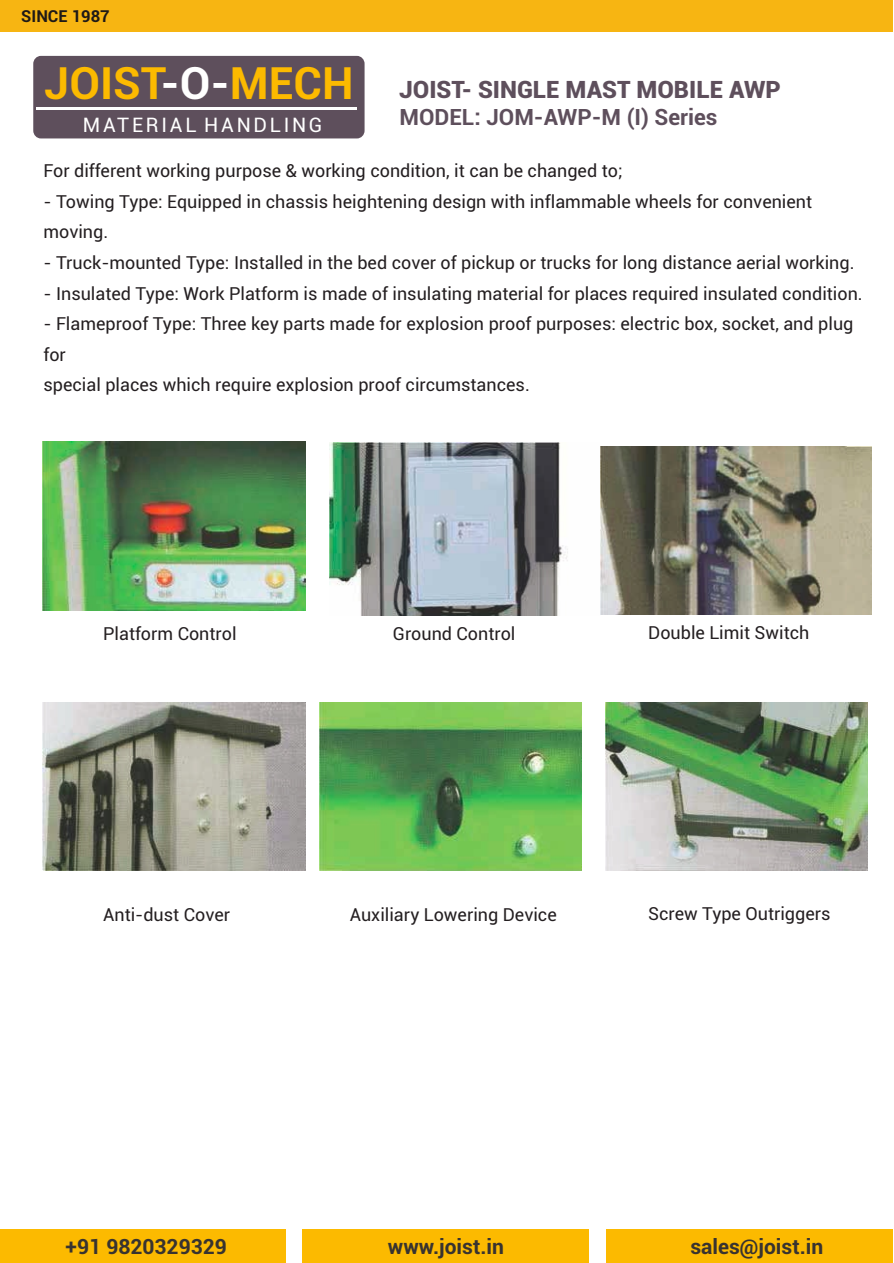
<style>
.page{position:relative;width:894px;height:1263px;background:#fff}
.page>*{position:absolute;margin:0;border:0;box-sizing:border-box;transform-origin:0 0}
.t1{font:700 44.55px "Roboto";color:#fcba00}
.t2{font:30px "Roboto";letter-spacing:.135em;color:#fff}
.t3{font:24px "Roboto Bk";color:#5e4f5c}
.t4{font:700 22.5px "Roboto";color:#5e4f5c}
.t5{font:700 21px "Roboto";color:#383330}
.t6{font:20.1px "Roboto";letter-spacing:.135em;color:#fff}
.t7{font:18px/30.6px "Roboto";color:#241f21}
.t8{font:700 16.5px "Roboto";color:#1f1a17}
.s1{color:#fff}
</style>
<div class="page">
<div style="left:0;top:0;width:893px;height:32px;background:#f7b512"></div>
<div style="left:0;top:1229px;width:286px;height:34px;background:#fcba00"></div>
<div style="left:303px;top:1229px;width:286px;height:34px;background:#fcba00"></div>
<div style="left:606px;top:1229px;width:286px;height:34px;background:#fcba00"></div>
<div style="left:33px;top:56px;width:332px;height:82px;background:#5e4f5c;border-radius:8px"></div>
<hr style="left:36px;top:107px;width:320px;height:2px;background:#fff">
<img style="left:43px;top:442px;width:262px;height:168px">
<img style="left:330px;top:442px;width:238px;height:174px">
<img style="left:600px;top:446px;width:271px;height:168px">
<img style="left:43px;top:702px;width:262px;height:169px">
<img style="left:319px;top:702px;width:262px;height:168px">
<img style="left:605px;top:703px;width:263px;height:168px">
<p class="t8" style="left:21px;top:10px;width:90px">SINCE 1987</p>
<h1 class="t1" style="left:45px;top:66px;width:310px">JOIST<span class="s1">-O-</span>MECH</h1>
<p class="t6" style="left:83px;top:117px;width:241px">MATERIAL HANDLING</p>
<h3 class="t3" style="left:399px;top:80px;width:383px">JOIST- SINGLE MAST MOBILE AWP</h3>
<p class="t4" style="left:399px;top:108px;width:320px">MODEL: JOM-AWP-M (I) Series</p>
<h2 class="t2" style="left:41px;top:117px;width:360px">MATERIAL HANDLING</h2>
<p class="t7" style="left:43px;top:157px;width:581px">For different working purpose &amp; working condition, it can be changed to;</p>
<p class="t7" style="left:43px;top:188px;width:770px">- Towing Type: Equipped in chassis heightening design with inflammable wheels for convenient moving.</p>
<p class="t7" style="left:43px;top:249px;width:813px">- Truck-mounted Type: Installed in the bed cover of pickup or trucks for long distance aerial working.</p>
<p class="t7" style="left:43px;top:280px;width:821px">- Insulated Type: Work Platform is made of insulating material for places required insulated condition.</p>
<p class="t7" style="left:43px;top:310px;width:812px">- Flameproof Type: Three key parts made for explosion proof purposes: electric box, socket, and plug for<br>special places which require explosion proof circumstances.</p>
<p class="t7" style="left:103px;top:621px;width:135px">Platform Control</p>
<p class="t7" style="left:393px;top:620px;width:124px">Ground Control</p>
<p class="t7" style="left:648px;top:619px;width:163px">Double Limit Switch</p>
<p class="t7" style="left:103px;top:901px;width:129px">Anti-dust Cover</p>
<p class="t7" style="left:350px;top:901px;width:209px">Auxiliary Lowering Device</p>
<p class="t7" style="left:648px;top:900px;width:184px">Screw Type Outriggers</p>
<p class="t5" style="left:66px;top:1238px;width:163px">+91 9820329329</p>
<p class="t5" style="left:388px;top:1238px;width:117px">www.joist.in</p>
<p class="t5" style="left:690px;top:1238px;width:134px">sales@joist.in</p>
</div>
